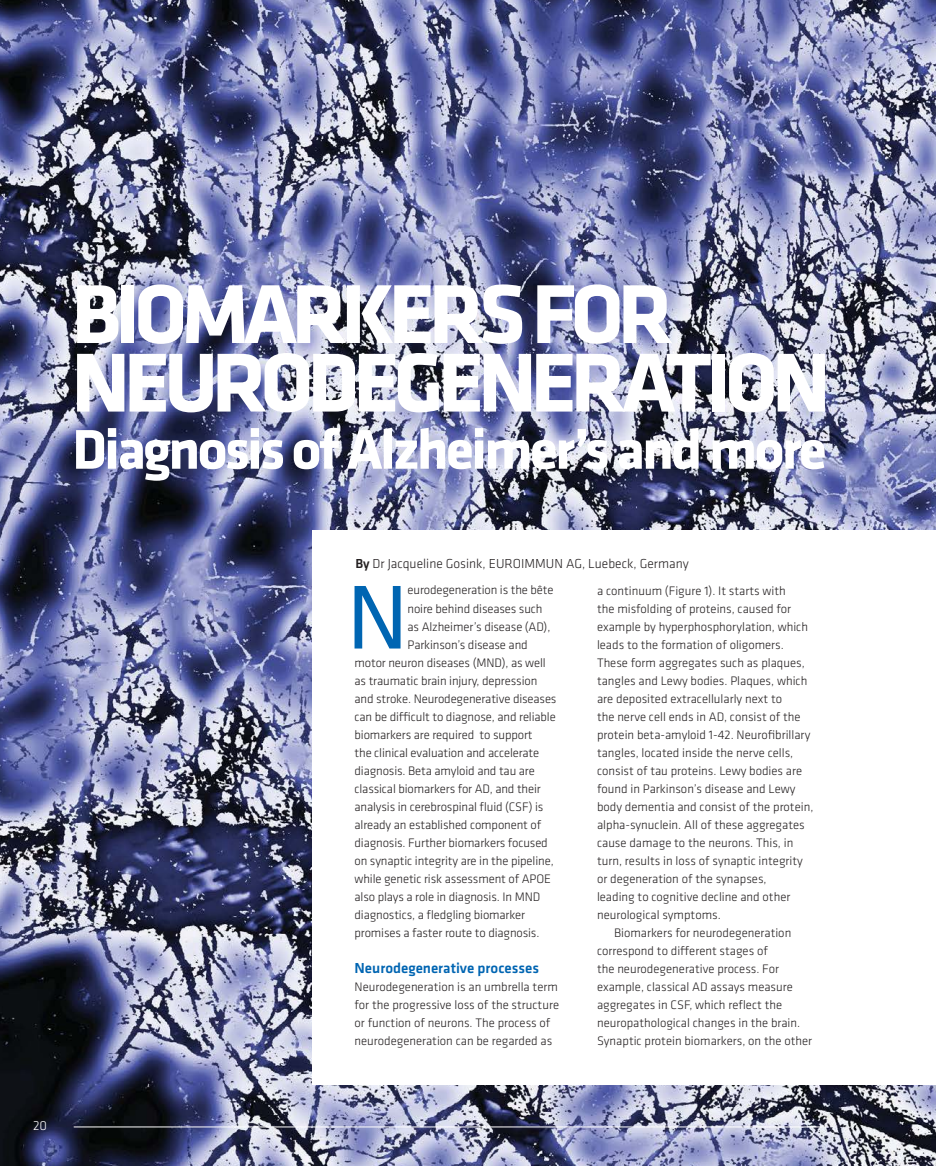
<style>
.page{position:relative;width:936px;height:1166px;background:#fff}
.page>*{position:absolute;margin:0;border:0;box-sizing:border-box;transform-origin:0 0}
.t1{font:93.9px "Klavika Basic";color:#0065b2}
.t2{font:700 86.55px/68.6px "Klavika Basic";letter-spacing:-.07em;color:#fff}
.t3{font:700 57.9px "Klavika Basic";letter-spacing:-.05em;color:#fff}
.t4{font:500 15px "Klavika Basic";color:#0065b2}
.t5{font:300 13.5px "Klavika Basic";color:#231f20}
.t6{font:300 13.5px "Klavika Basic";color:#fff}
.t7{font:300 12.75px/18px "Klavika Basic";color:#231f20}
.s1{font-weight:500}
</style>
<div class="page">
<img style="left:0;top:0;width:935px;height:1165px">
<hr style="left:74px;top:1126px;width:751px;height:1px;background:#fff">
<div style="left:312px;top:530px;width:623px;height:554px;background:#fff"></div>
<h2 class="t2" style="left:71px;top:289px;width:760px">BIOMARKERS FOR<br>NEURODEGENERATION</h2>
<h3 class="t3" style="left:72px;top:428px;width:756px">Diagnosis of Alzheimer’s and more</h3>
<p class="t6" style="left:33px;top:1119px;width:16px">20</p>
<p class="t5" style="left:355px;top:558px;width:335px"><span class="s1">By</span> Dr Jacqueline Gosink, EUROIMMUN AG, Luebeck, Germany</p>
<h1 class="t1" style="left:346px;top:561px;width:63px">N</h1>
<p class="t7" style="left:407px;top:582px;width:147px">eurodegeneration is the bête</p>
<p class="t7" style="left:407px;top:600px;width:136px">noire behind diseases such</p>
<p class="t7" style="left:407px;top:618px;width:144px">as Alzheimer’s disease (AD),</p>
<p class="t7" style="left:407px;top:636px;width:122px">Parkinson’s disease and</p>
<p class="t7" style="left:354px;top:654px;width:193px">motor neuron diseases (MND), as well</p>
<p class="t7" style="left:354px;top:672px;width:184px">as traumatic brain injury, depression</p>
<p class="t7" style="left:354px;top:690px;width:203px">and stroke. Neurodegenerative diseases</p>
<p class="t7" style="left:354px;top:708px;width:203px">can be difficult to diagnose, and reliable</p>
<p class="t7" style="left:354px;top:726px;width:179px">biomarkers are required to support</p>
<p class="t7" style="left:354px;top:744px;width:186px">the clinical evaluation and accelerate</p>
<p class="t7" style="left:354px;top:762px;width:182px">diagnosis. Beta amyloid and tau are</p>
<p class="t7" style="left:354px;top:780px;width:188px">classical biomarkers for AD, and their</p>
<p class="t7" style="left:354px;top:798px;width:190px">analysis in cerebrospinal fluid (CSF) is</p>
<p class="t7" style="left:354px;top:816px;width:188px">already an established component of</p>
<p class="t7" style="left:354px;top:834px;width:195px">diagnosis. Further biomarkers focused</p>
<p class="t7" style="left:354px;top:852px;width:201px">on synaptic integrity are in the pipeline,</p>
<p class="t7" style="left:354px;top:870px;width:198px">while genetic risk assessment of APOE</p>
<p class="t7" style="left:354px;top:888px;width:187px">also plays a role in diagnosis. In MND</p>
<p class="t7" style="left:354px;top:906px;width:172px">diagnostics, a fledgling biomarker</p>
<p class="t7" style="left:354px;top:924px;width:186px">promises a faster route to diagnosis.</p>
<p class="t4" style="left:354px;top:961px;width:186px">Neurodegenerative processes</p>
<p class="t7" style="left:354px;top:978px;width:206px">Neurodegeneration is an umbrella term for the progressive loss of the structure or function of neurons. The process of neurodegeneration can be regarded as</p>
<p class="t7" style="left:597px;top:582px;width:190px">a continuum (Figure 1). It starts with</p>
<p class="t7" style="left:597px;top:600px;width:196px">the misfolding of proteins, caused for</p>
<p class="t7" style="left:597px;top:618px;width:212px">example by hyperphosphorylation, which</p>
<p class="t7" style="left:597px;top:636px;width:188px">leads to the formation of oligomers.</p>
<p class="t7" style="left:597px;top:654px;width:209px">These form aggregates such as plaques,</p>
<p class="t7" style="left:597px;top:672px;width:212px">tangles and Lewy bodies. Plaques, which</p>
<p class="t7" style="left:597px;top:690px;width:186px">are deposited extracellularly next to</p>
<p class="t7" style="left:597px;top:708px;width:205px">the nerve cell ends in AD, consist of the</p>
<p class="t7" style="left:597px;top:726px;width:215px">protein beta-amyloid 1-42. Neurofibrillary</p>
<p class="t7" style="left:597px;top:744px;width:198px">tangles, located inside the nerve cells,</p>
<p class="t7" style="left:597px;top:762px;width:207px">consist of tau proteins. Lewy bodies are</p>
<p class="t7" style="left:597px;top:780px;width:200px">found in Parkinson’s disease and Lewy</p>
<p class="t7" style="left:597px;top:798px;width:218px">body dementia and consist of the protein,</p>
<p class="t7" style="left:597px;top:816px;width:209px">alpha-synuclein. All of these aggregates</p>
<p class="t7" style="left:597px;top:834px;width:198px">cause damage to the neurons. This, in</p>
<p class="t7" style="left:597px;top:852px;width:207px">turn, results in loss of synaptic integrity</p>
<p class="t7" style="left:597px;top:870px;width:171px">or degeneration of the synapses,</p>
<p class="t7" style="left:597px;top:888px;width:195px">leading to cognitive decline and other</p>
<p class="t7" style="left:597px;top:906px;width:125px">neurological symptoms.</p>
<p class="t7" style="left:614px;top:924px;width:179px">Biomarkers for neurodegeneration</p>
<p class="t7" style="left:597px;top:942px;width:172px">correspond to different stages of</p>
<p class="t7" style="left:597px;top:960px;width:183px">the neurodegenerative process. For</p>
<p class="t7" style="left:597px;top:978px;width:197px">example, classical AD assays measure</p>
<p class="t7" style="left:597px;top:996px;width:187px">aggregates in CSF, which reflect the</p>
<p class="t7" style="left:597px;top:1014px;width:205px">neuropathological changes in the brain.</p>
<p class="t7" style="left:597px;top:1032px;width:216px">Synaptic protein biomarkers, on the other</p>
</div>
